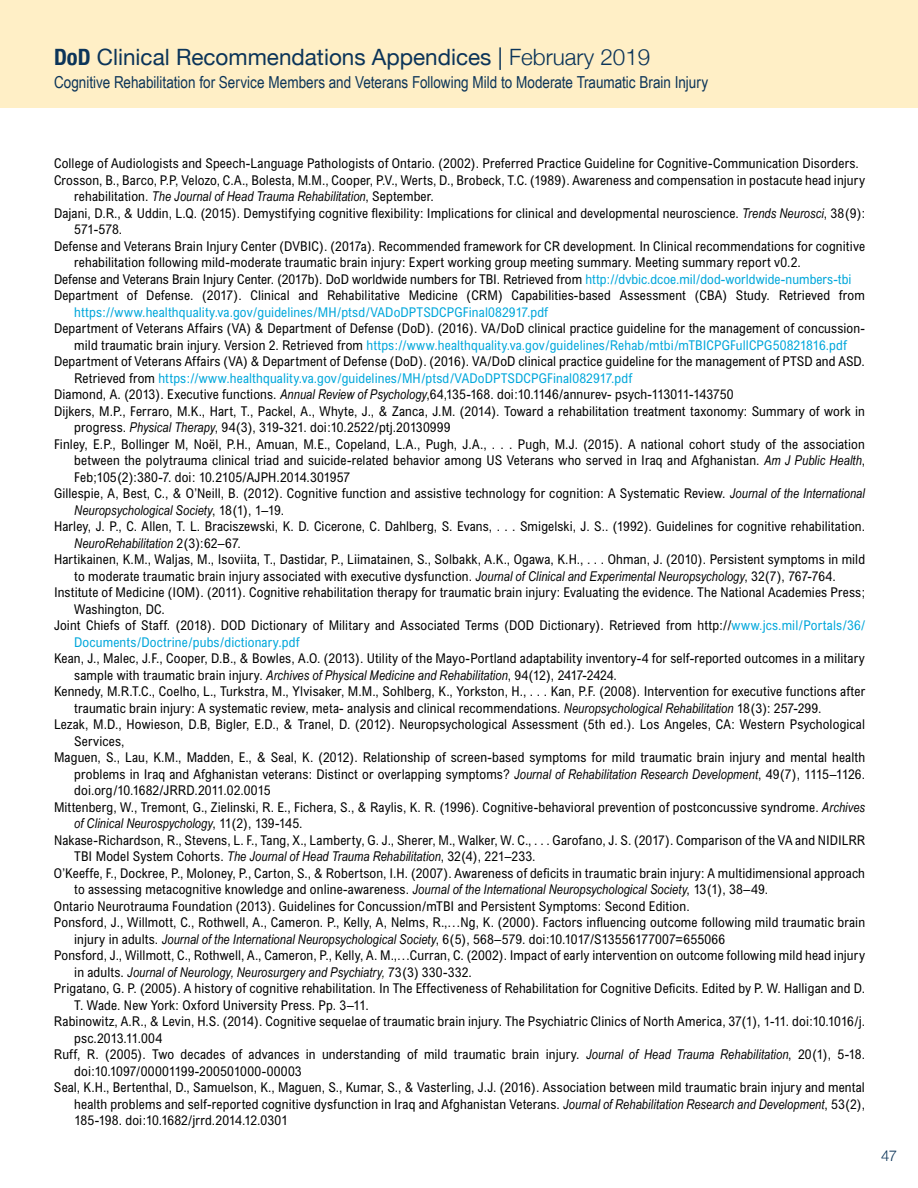
<style>
.page{position:relative;width:918px;height:1188px;background:#fff}
.page>*{position:absolute;margin:0;border:0;box-sizing:border-box;transform-origin:0 0}
.t1{font:22.5px "Helvetica Neue";color:#0b3459}
.t2{font:16.5px "Arial Narrow";color:#0b3459}
.t3{font:300 15px "Helvetica Neue";color:#0b3459}
.References{font:condensed 13.5px/16.5px "Arial";letter-spacing:.01em;color:#000}
.s1{font-weight:700;font-stretch:condensed}
.s2{font-weight:300}
.s3{font-family:"Arial Narrow";font-style:italic;font-stretch:normal}
.s4{color:#00a7db}
</style>
<div class="page">
<div style="left:0;top:0;width:918px;height:108px;background:#ffefc6"></div>
<h1 class="t1" style="left:54px;top:41px;width:598px"><span class="s1">DoD</span> Clinical Recommendations Appendices | <span class="s2">February 2019</span></h1>
<p class="t2" style="left:54px;top:70px;width:656px">Cognitive Rehabilitation for Service Members and Veterans Following Mild to Moderate Traumatic Brain Injury</p>
<p class="References" style="left:54px;top:155px;width:806px">College of Audiologists and Speech-Language Pathologists of Ontario. (2002). Preferred Practice Guideline for Cognitive-Communication Disorders.</p>
<p class="References" style="left:74px;top:171px;width:792px;text-indent:-20px">Crosson, B., Barco, P.P, Velozo, C.A., Bolesta, M.M., Cooper, P.V., Werts, D., Brobeck, T.C. (1989). Awareness and compensation in postacute head injury rehabilitation. <span class="s3">The Journal of Head Trauma Rehabilitation</span>, September.</p>
<p class="References" style="left:74px;top:204px;width:792px;text-indent:-20px">Dajani, D.R., &amp; Uddin, L.Q. (2015). Demystifying cognitive flexibility: Implications for clinical and developmental neuroscience. <span class="s3">Trends Neurosci</span>, 38(9):<br>571-578.</p>
<p class="References" style="left:74px;top:237px;width:792px;text-indent:-20px">Defense and Veterans Brain Injury Center (DVBIC). (2017a). Recommended framework for CR development. In Clinical recommendations for cognitive rehabilitation following mild-moderate traumatic brain injury: Expert working group meeting summary. Meeting summary report v0.2.</p>
<p class="References" style="left:54px;top:270px;width:799px">Defense and Veterans Brain Injury Center. (2017b). DoD worldwide numbers for TBI. Retrieved from <span class="s4">http://dvbic.dcoe.mil/dod-worldwide-numbers-tbi</span></p>
<p class="References" style="left:74px;top:287px;width:792px;text-indent:-20px">Department of Defense. (2017). Clinical and Rehabilitative Medicine (CRM) Capabilities-based Assessment (CBA) Study. Retrieved from <span class="s4">https://www.healthquality.va.gov/guidelines/MH/ptsd/VADoDPTSDCPGFinal082917.pdf</span></p>
<p class="References" style="left:54px;top:320px;width:813px;text-align:center">Department of Veterans Affairs (VA) &amp; Department of Defense (DoD). (2016). VA/DoD clinical practice guideline for the management of concussion&shy;mild traumatic brain injury. Version 2. Retrieved from <span class="s4">https://www.healthquality.va.gov/guidelines/Rehab/mtbi/mTBICPGFullCPG50821816.pdf</span></p>
<p class="References" style="left:74px;top:353px;width:792px;text-indent:-20px">Department of Veterans Affairs (VA) &amp; Department of Defense (DoD). (2016). VA/DoD clinical practice guideline for the management of PTSD and ASD.<br>Retrieved from <span class="s4">https://www.healthquality.va.gov/guidelines/MH/ptsd/VADoDPTSDCPGFinal082917.pdf</span></p>
<p class="References" style="left:54px;top:386px;width:681px">Diamond, A. (2013). Executive functions. <span class="s3">Annual Review of Psychology</span>,64,135-168. doi:10.1146/annurev- psych-113011-143750</p>
<p class="References" style="left:74px;top:402px;width:792px;text-indent:-20px">Dijkers, M.P., Ferraro, M.K., Hart, T., Packel, A., Whyte, J., &amp; Zanca, J.M. (2014). Toward a rehabilitation treatment taxonomy: Summary of work in progress. <span class="s3">Physical Therapy</span>, 94(3), 319-321. doi:10.2522/ptj.20130999</p>
<p class="References" style="left:74px;top:435px;width:792px;text-align:justify;text-indent:-20px">Finley, E.P., Bollinger M, Noël, P.H., Amuan, M.E., Copeland, L.A., Pugh, J.A., . . . Pugh, M.J. (2015). A national cohort study of the association between the polytrauma clinical triad and suicide-related behavior among US Veterans who served in Iraq and Afghanistan. <span class="s3">Am J Public Health</span>, Feb;105(2):380-7. doi: 10.2105/AJPH.2014.301957</p>
<p class="References" style="left:74px;top:485px;width:792px;text-indent:-20px">Gillespie, A, Best, C., &amp; O’Neill, B. (2012). Cognitive function and assistive technology for cognition: A Systematic Review. <span class="s3">Journal of the International<br>Neuropsychological Society</span>, 18(1), 1–19.</p>
<p class="References" style="left:74px;top:518px;width:792px;text-indent:-20px">Harley, J. P., C. Allen, T. L. Braciszewski, K. D. Cicerone, C. Dahlberg, S. Evans, . . . Smigelski, J. S.. (1992). Guidelines for cognitive rehabilitation.<br><span class="s3">NeuroRehabilitation</span> 2(3):62–67.</p>
<p class="References" style="left:74px;top:551px;width:792px;text-indent:-20px">Hartikainen, K.M., Waljas, M., Isoviita, T., Dastidar, P., Liimatainen, S., Solbakk, A.K., Ogawa, K.H., . . . Ohman, J. (2010). Persistent symptoms in mild to moderate traumatic brain injury associated with executive dysfunction. <span class="s3">Journal of Clinical and Experimental Neuropsychology</span>, 32(7), 767-764.</p>
<p class="References" style="left:74px;top:584px;width:792px;text-indent:-20px">Institute of Medicine (IOM). (2011). Cognitive rehabilitation therapy for traumatic brain injury: Evaluating the evidence. The National Academies Press;<br>Washington, DC.</p>
<p class="References" style="left:74px;top:617px;width:792px;text-indent:-20px">Joint Chiefs of Staff. (2018). DOD Dictionary of Military and Associated Terms (DOD Dictionary). Retrieved from http://<span class="s4">www.jcs.mil/Portals/36/<br>Documents/Doctrine/pubs/dictionary.pdf</span></p>
<p class="References" style="left:74px;top:650px;width:792px;text-indent:-20px">Kean, J., Malec, J.F., Cooper, D.B., &amp; Bowles, A.O. (2013). Utility of the Mayo-Portland adaptability inventory-4 for self-reported outcomes in a military sample with traumatic brain injury. <span class="s3">Archives of Physical Medicine and Rehabilitation</span>, 94(12), 2417-2424.</p>
<p class="References" style="left:74px;top:683px;width:792px;text-indent:-20px">Kennedy, M.R.T.C., Coelho, L., Turkstra, M., Ylvisaker, M.M., Sohlberg, K., Yorkston, H., . . . Kan, P.F. (2008). Intervention for executive functions after traumatic brain injury: A systematic review, meta- analysis and clinical recommendations. <span class="s3">Neuropsychological Rehabilitation</span> 18(3): 257-299.</p>
<p class="References" style="left:74px;top:716px;width:792px;text-indent:-20px">Lezak, M.D., Howieson, D.B, Bigler, E.D., &amp; Tranel, D. (2012). Neuropsychological Assessment (5th ed.). Los Angeles, CA: Western Psychological<br>Services,</p>
<p class="References" style="left:74px;top:749px;width:792px;text-align:justify;text-indent:-20px">Maguen, S., Lau, K.M., Madden, E., &amp; Seal, K. (2012). Relationship of screen-based symptoms for mild traumatic brain injury and mental health problems in Iraq and Afghanistan veterans: Distinct or overlapping symptoms? <span class="s3">Journal of Rehabilitation Research Development</span>, 49(7), 1115–1126. doi.org/10.1682/JRRD.2011.02.0015</p>
<p class="References" style="left:74px;top:798px;width:792px;text-indent:-20px">Mittenberg, W., Tremont, G., Zielinski, R. E., Fichera, S., &amp; Raylis, K. R. (1996). Cognitive-behavioral prevention of postconcussive syndrome. <span class="s3">Archives of Clinical Neurospychology</span>, 11(2), 139-145.</p>
<p class="References" style="left:74px;top:831px;width:792px;text-indent:-20px">Nakase-Richardson, R., Stevens, L. F., Tang, X., Lamberty, G. J., Sherer, M., Walker, W. C., . . . Garofano, J. S. (2017). Comparison of the VA and NIDILRR<br>TBI Model System Cohorts. <span class="s3">The Journal of Head Trauma Rehabilitation</span>, 32(4), 221–233.</p>
<p class="References" style="left:74px;top:864px;width:792px;text-indent:-20px">O’Keeffe, F., Dockree, P., Moloney, P., Carton, S., &amp; Robertson, I.H. (2007). Awareness of deficits in traumatic brain injury: A multidimensional approach to assessing metacognitive knowledge and online-awareness. <span class="s3">Journal of the International Neuropsychological Society</span>, 13(1), 38–49.</p>
<p class="References" style="left:54px;top:897px;width:637px">Ontario Neurotrauma Foundation (2013). Guidelines for Concussion/mTBI and Persistent Symptoms: Second Edition.</p>
<p class="References" style="left:74px;top:914px;width:792px;text-indent:-20px">Ponsford, J., Willmott, C., Rothwell, A., Cameron. P., Kelly, A, Nelms, R.,…Ng, K. (2000). Factors influencing outcome following mild traumatic brain injury in adults. <span class="s3">Journal of the International Neuropsychological Society</span>, 6(5), 568–579. doi:10.1017/S13556177007=655066</p>
<p class="References" style="left:74px;top:947px;width:792px;text-indent:-20px">Ponsford, J., Willmott, C., Rothwell, A., Cameron, P., Kelly, A. M.,…Curran, C. (2002). Impact of early intervention on outcome following mild head injury in adults. <span class="s3">Journal of Neurology, Neurosurgery and Psychiatry,</span> 73(3) 330-332.</p>
<p class="References" style="left:74px;top:980px;width:792px;text-indent:-20px">Prigatano, G. P. (2005). A history of cognitive rehabilitation. In The Effectiveness of Rehabilitation for Cognitive Deficits. Edited by P. W. Halligan and D.<br>T. Wade. New York: Oxford University Press. Pp. 3–11.</p>
<p class="References" style="left:74px;top:1013px;width:792px;text-indent:-20px">Rabinowitz, A.R., &amp; Levin, H.S. (2014). Cognitive sequelae of traumatic brain injury. The Psychiatric Clinics of North America, 37(1), 1-11. doi:10.1016/j. psc.2013.11.004</p>
<p class="References" style="left:74px;top:1046px;width:792px;text-indent:-20px">Ruff, R. (2005). Two decades of advances in understanding of mild traumatic brain injury. <span class="s3">Journal of Head Trauma Rehabilitation</span>, 20(1), 5-18. doi:10.1097/00001199-200501000-00003</p>
<p class="References" style="left:74px;top:1079px;width:792px;text-align:justify;text-indent:-20px">Seal, K.H., Bertenthal, D., Samuelson, K., Maguen, S., Kumar, S., &amp; Vasterling, J.J. (2016). Association between mild traumatic brain injury and mental health problems and self-reported cognitive dysfunction in Iraq and Afghanistan Veterans. <span class="s3">Journal of Rehabilitation Research and Development</span>, 53(2), 185-198. doi:10.1682/jrrd.2014.12.0301</p>
<p class="t3" style="left:881px;top:1144px;width:17px">47</p>
</div>
